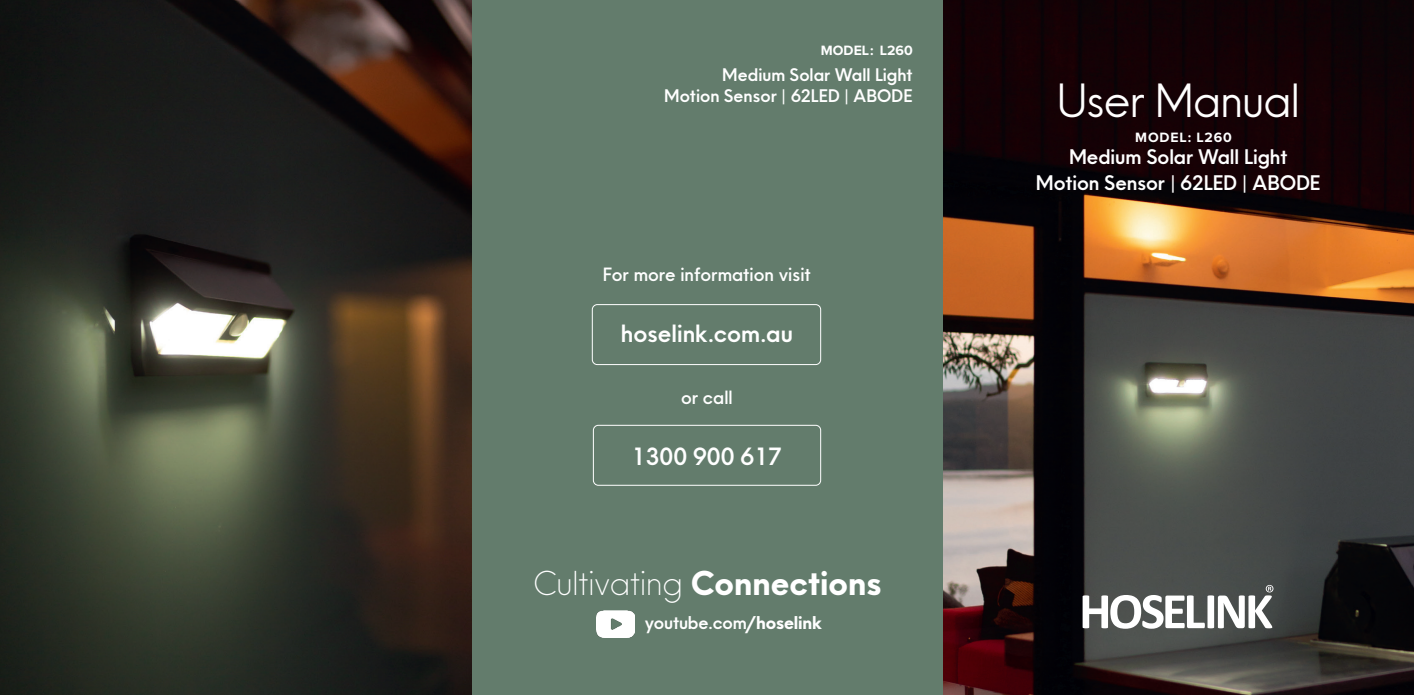
<style>
.page{position:relative;width:1414px;height:695px;background:#fff}
.page>*{position:absolute;margin:0;border:0;box-sizing:border-box;transform-origin:0 0}
.t1{font:43.75px "Neue Einstellung";letter-spacing:-.02em;color:#fff}
.t2{font:300 31.5px "Neue Einstellung";color:#fff}
.t3{font:600 22.75px "Neue Einstellung";color:#fff}
.t4{font:600 19.25px/26.2px "Neue Einstellung";letter-spacing:-.005em;color:#fff;text-align:center}
.t5{font:500 17.5px "Neue Einstellung";color:#fff}
.t6{font:600 16.8px "Neue Einstellung";letter-spacing:-.01em;color:#fff}
.t7{font:600 16.62px/21px "Neue Einstellung";color:#fff;text-align:right}
.t8{font:700 14px "Proxima Nova";letter-spacing:.06em;color:#fff}
.t9{font:700 14px "Proxima Nova";color:#fff}
.s1{font-weight:700}
</style>
<div class="page">
<img style="left:942px;top:0;width:472px;height:694px">
<div style="left:471px;top:0;width:471px;height:694px;background:#637c6c"></div>
<svg style="left:1082px;top:585px;width:191px;height:43px"></svg>
<div style="left:592px;top:304px;width:229px;height:61px;border:1px solid #fff;border-radius:5px"></div>
<div style="left:593px;top:425px;width:228px;height:60px;border:1px solid #fff;border-radius:5px"></div>
<img style="left:596px;top:610px;width:39px;height:27px">
<img style="left:0;top:0;width:471px;height:694px">
<p class="t9" style="left:821px;top:39px;width:93px">MODEL: L260</p>
<p class="t7" style="left:664px;top:62px;width:250px">Medium Solar Wall Light<br>Motion Sensor | 62LED | ABODE</p>
<p class="t5" style="left:603px;top:259px;width:209px">For more information visit</p>
<p class="t3" style="left:621px;top:314px;width:174px">hoselink.com.au</p>
<p class="t5" style="left:681px;top:382px;width:53px">or call</p>
<p class="t3" style="left:632px;top:436px;width:152px">1300 900 617</p>
<p class="t2" style="left:534px;top:556px;width:350px">Cultivating <span class="s1">Connections</span></p>
<p class="t6" style="left:645px;top:607px;width:179px">youtube.com<span class="s1">/hoselink</span></p>
<p class="t1" style="left:1057px;top:63px;width:245px">User Manual</p>
<p class="t8" style="left:1135px;top:127px;width:98px">MODEL: L260</p>
<p class="t4" style="left:1036px;top:142px;width:286px">Medium Solar Wall Light<br>Motion Sensor | 62LED | ABODE</p>
</div>
